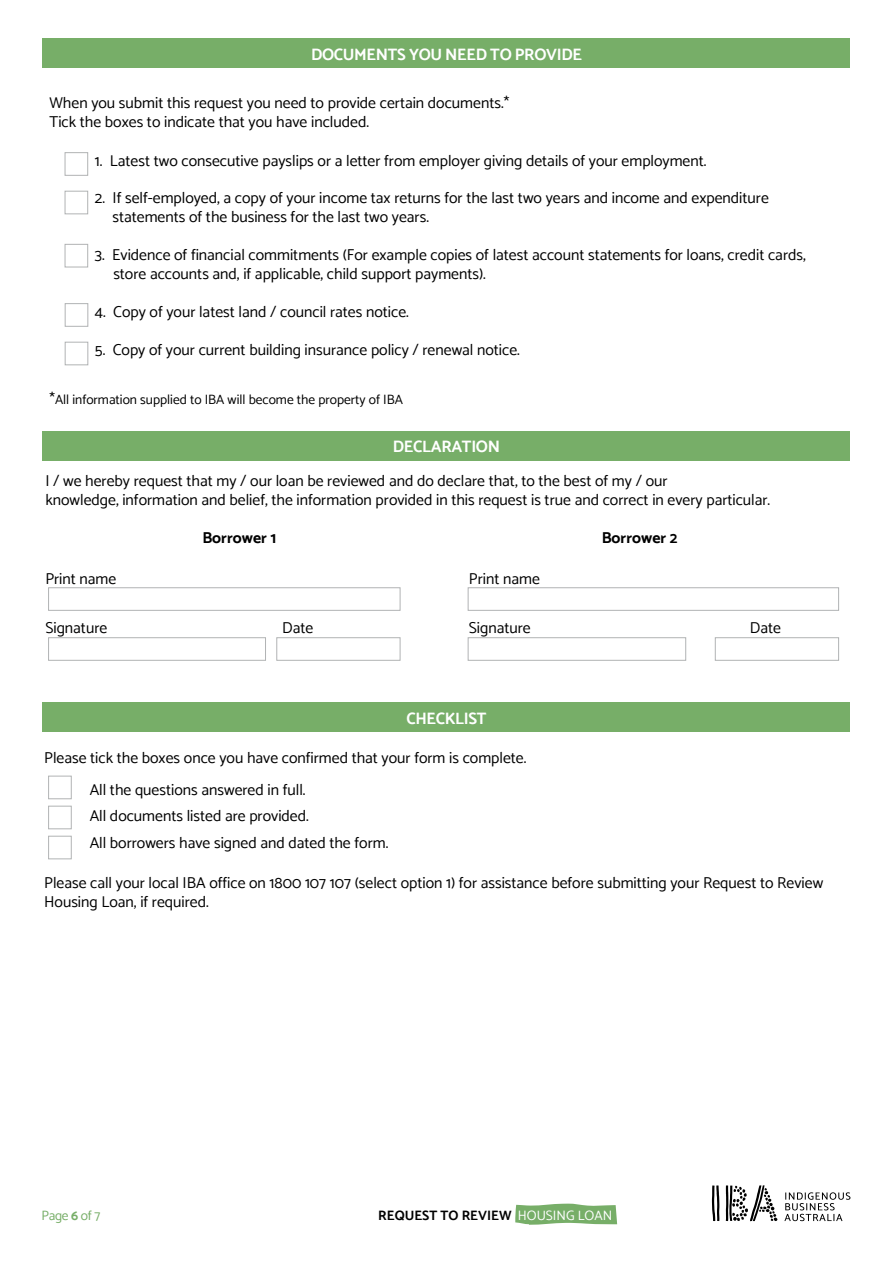
<style>
.page{position:relative;width:893px;height:1263px;background:#fff}
.page>*{position:absolute;margin:0;border:0;box-sizing:border-box;transform-origin:0 0}
.t1{font:700 16.5px "Catamaran";letter-spacing:-.02em;color:#fff}
.t2{font:15.75px/18.9px "Catamaran";color:#000}
.t3{font:700 15.75px "Catamaran";color:#000}
.t4{font:700 13.65px "Catamaran";color:#000}
.t5{font:13.5px "Catamaran";color:#000}
.t6{font:13.5px "Catamaran";letter-spacing:-.02em;color:#77ae68}
.s1{font-size:15.75px}
.s2{font-weight:700}
.s3{font-weight:400;color:#fff}
</style>
<div class="page">
<svg style="left:784px;top:1192px;width:66px;height:29px"></svg>
<svg style="left:712px;top:1185px;width:7px;height:36px"></svg>
<svg style="left:726px;top:1185px;width:51px;height:36px"></svg>
<svg style="left:515px;top:1203px;width:102px;height:22px"></svg>
<div style="left:65px;top:152px;width:23px;height:23px;background:#fff;border:1px solid #b1b3b4"></div>
<div style="left:65px;top:191px;width:23px;height:23px;background:#fff;border:1px solid #b1b3b4"></div>
<div style="left:65px;top:244px;width:23px;height:23px;background:#fff;border:1px solid #b1b3b4"></div>
<div style="left:65px;top:303px;width:23px;height:23px;background:#fff;border:1px solid #b1b3b4"></div>
<div style="left:65px;top:342px;width:23px;height:23px;background:#fff;border:1px solid #b1b3b4"></div>
<div style="left:48px;top:776px;width:23px;height:23px;background:#fff;border:1px solid #b1b3b4"></div>
<div style="left:48px;top:806px;width:23px;height:23px;background:#fff;border:1px solid #b1b3b4"></div>
<div style="left:48px;top:836px;width:23px;height:23px;background:#fff;border:1px solid #b1b3b4"></div>
<div style="left:468px;top:637px;width:218px;height:24px;background:#fff;border:1px solid #b1b3b4"></div>
<div style="left:468px;top:587px;width:371px;height:24px;background:#fff;border:1px solid #b1b3b4"></div>
<div style="left:276px;top:637px;width:124px;height:24px;background:#fff;border:1px solid #b1b3b4"></div>
<div style="left:715px;top:637px;width:124px;height:24px;background:#fff;border:1px solid #b1b3b4"></div>
<div style="left:48px;top:637px;width:218px;height:24px;background:#fff;border:1px solid #b1b3b4"></div>
<div style="left:48px;top:587px;width:352px;height:24px;background:#fff;border:1px solid #b1b3b4"></div>
<div style="left:43px;top:38px;width:807px;height:30px;background:#77ae68"></div>
<div style="left:43px;top:431px;width:807px;height:30px;background:#77ae68"></div>
<div style="left:43px;top:702px;width:807px;height:30px;background:#77ae68"></div>
<p class="t1" style="left:311px;top:44px;width:272px">DOCUMENTS YOU NEED TO PROVIDE</p>
<p class="t2" style="left:49px;top:93px;width:461px">When you submit this request you need to provide certain documents.*<br>Tick the boxes to indicate that you have included.</p>
<p class="t2" style="left:95px;top:151px;width:613px">1. Latest two consecutive payslips or a letter from employer giving details of your employment.</p>
<p class="t2" style="left:113px;top:188px;width:658px;text-indent:-18px">2. If self-employed, a copy of your income tax returns for the last two years and income and expenditure statements of the business for the last two years.</p>
<p class="t2" style="left:113px;top:245px;width:694px;text-indent:-18px">3. Evidence of financial commitments (For example copies of latest account statements for loans, credit cards, store accounts and, if applicable, child support payments).</p>
<p class="t2" style="left:95px;top:302px;width:315px">4. Copy of your latest land / council rates notice.</p>
<p class="t2" style="left:95px;top:340px;width:426px">5. Copy of your current building insurance policy / renewal notice.</p>
<p class="t5" style="left:49px;top:392px;width:355px"><span class="s1">*</span>All information supplied to IBA will become the property of IBA</p>
<p class="t1" style="left:393px;top:437px;width:109px">DECLARATION</p>
<p class="t2" style="left:45px;top:471px;width:726px">I / we hereby request that my / our loan be reviewed and do declare that, to the best of my / our<br>knowledge, information and belief, the information provided in this request is true and correct in every particular.</p>
<p class="t3" style="left:202px;top:528px;width:75px">Borrower 1</p>
<p class="t3" style="left:602px;top:528px;width:77px">Borrower 2</p>
<p class="t2" style="left:45px;top:569px;width:72px">Print name</p>
<p class="t2" style="left:469px;top:569px;width:72px">Print name</p>
<p class="t2" style="left:45px;top:618px;width:63px">Signature</p>
<p class="t2" style="left:282px;top:618px;width:33px">Date</p>
<p class="t2" style="left:469px;top:618px;width:63px">Signature</p>
<p class="t2" style="left:750px;top:618px;width:33px">Date</p>
<p class="t1" style="left:406px;top:708px;width:82px">CHECKLIST</p>
<p class="t2" style="left:90px;top:741px;width:438px;line-height:32.2px;text-indent:-46px">Please tick the boxes once you have confirmed that your form is complete.<br>All the questions answered in full.</p>
<p class="t2" style="left:90px;top:802px;width:300px;line-height:26.5px">All documents listed are provided.<br>All borrowers have signed and dated the form.</p>
<p class="t2" style="left:44px;top:873px;width:781px">Please call your local IBA office on 1800 107 107 (select option 1) for assistance before submitting your Request to Review<br>Housing Loan, if required.</p>
<p class="t6" style="left:41px;top:1207px;width:61px">Page <span class="s2">6</span> of 7</p>
<p class="t4" style="left:378px;top:1207px;width:236px">REQUEST TO REVIEW <span class="s3">HOUSING LOAN</span></p>
</div>
